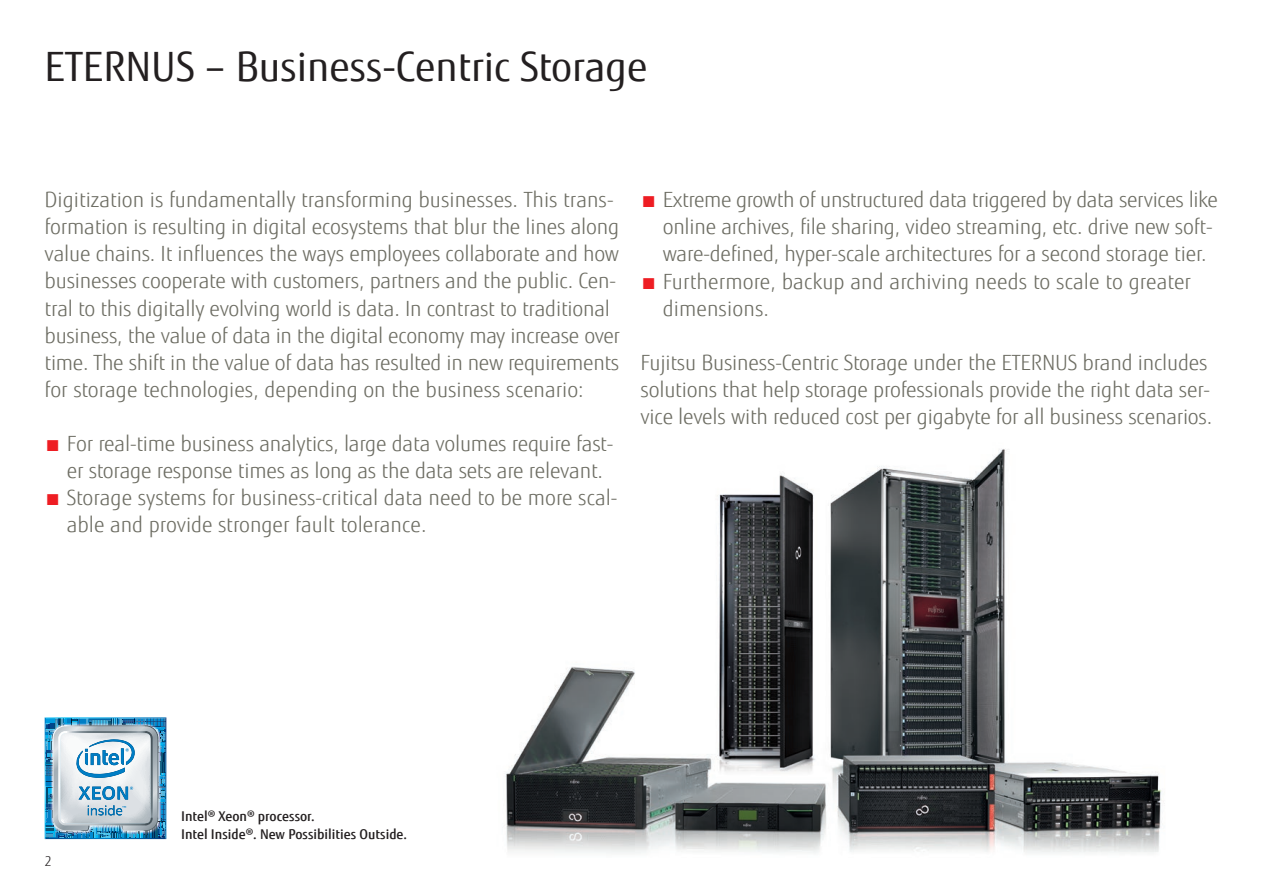
<style>
.page{position:relative;width:1263px;height:893px;background:#fff}
.page>*{position:absolute;margin:0;border:0;box-sizing:border-box;transform-origin:0 0}
.t1{font:40.5px "Fujitsu Sans";color:#231f20}
.t2{font:300 21px/27.2px "Fujitsu Sans";letter-spacing:-.01em;color:#6d6d63}
.t3{font:500 13.5px/18px "Fujitsu Sans";color:#231f20}
.t4{font:300 13.5px "Fujitsu Sans";color:#231f20}
.s1{color:#ee1d23}
</style>
<div class="page">
<img style="left:505px;top:449px;width:657px;height:404px">
<img style="left:45px;top:717px;width:121px;height:122px">
<h1 class="t1" style="left:45px;top:42px;width:604px">ETERNUS – Business-Centric Storage</h1>
<p class="t2" style="left:45px;top:186px;width:577px">Digitization is fundamentally transforming businesses. This trans&shy;formation is resulting in digital ecosystems that blur the lines along value chains. It influences the ways employees collaborate and how businesses cooperate with customers, partners and the public. Cen&shy;tral to this digitally evolving world is data. In contrast to traditional business, the value of data in the digital economy may increase over time. The shift in the value of data has resulted in new requirements for storage technologies, depending on the business scenario:</p>
<p class="t2" style="left:45px;top:430px;width:570px;text-align:center"><span class="s1">■</span> For real-time business analytics, large data volumes require fast&shy;er storage response times as long as the data sets are relevant.</p>
<p class="t2" style="left:67px;top:484px;width:552px;text-indent:-22px"><span class="s1">■</span> Storage systems for business-critical data need to be more scal&shy;able and provide stronger fault tolerance.</p>
<p class="t2" style="left:663px;top:187px;width:557px;text-indent:-22px"><span class="s1">■</span> Extreme growth of unstructured data triggered by data services like online archives, file sharing, video streaming, etc. drive new soft&shy;ware-defined, hyper-scale architectures for a second storage tier.</p>
<p class="t2" style="left:663px;top:268px;width:530px;text-indent:-22px"><span class="s1">■</span> Furthermore, backup and archiving needs to scale to greater dimensions.</p>
<p class="t2" style="left:640px;top:349px;width:573px">Fujitsu Business-Centric Storage under the ETERNUS brand includes solutions that help storage professionals provide the right data ser&shy;vice levels with reduced cost per gigabyte for all business scenarios.</p>
<p class="t4" style="left:45px;top:853px;width:9px">2</p>
<p class="t3" style="left:181px;top:807px;width:228px">Intel® Xeon® processor.<br>Intel Inside®. New Possibilities Outside.</p>
</div>
